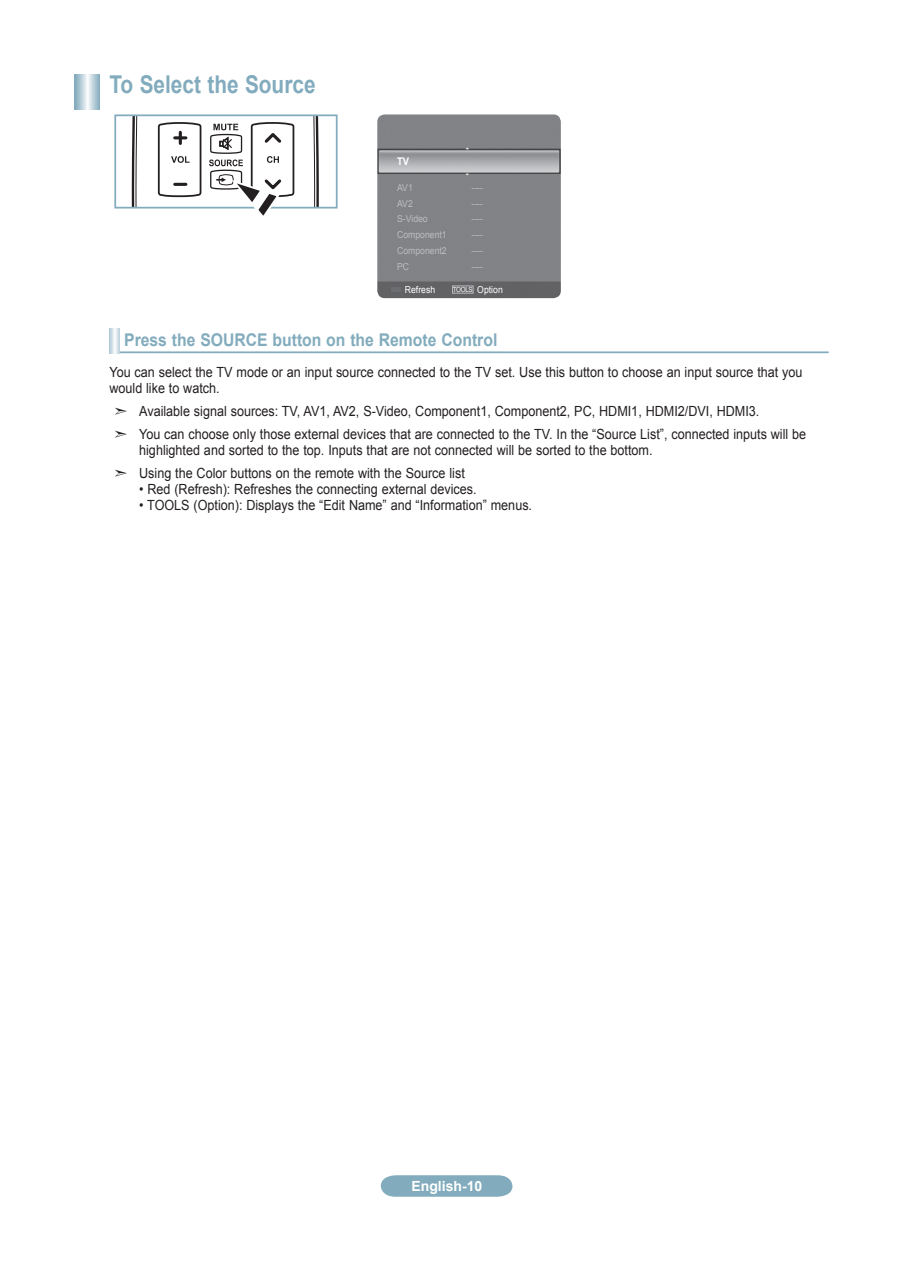
<style>
.page{position:relative;width:903px;height:1270px;background:#fff}
.page>*{position:absolute;margin:0;border:0;box-sizing:border-box;transform-origin:0 0}
.t1{font:700 24.5px "Arial";color:#82acbd;scale:.85 1}
.t2{font:700 17.5px "Arial";color:#82acbd;scale:.9 1}
.Body{font:14px/23.3px "Arial";color:#231f20;scale:.9 1}
.t3{font:700 14px "Arial";color:#fff}
.t4{font:700 10.5px "Arial";color:#fff;scale:.9 1}
.t5{font:9.62px "Arial";color:#bcbdc0;scale:.9 1}
.t6{font:9.62px "Arial";color:#fff;scale:.9 1}
.t7{font:7px "Arial";letter-spacing:-.05em;color:#fff;scale:.9 1}
</style>
<div class="page">
<svg style="left:381px;top:1175px;width:131px;height:21px;background:#88b0c0"></svg>
<img style="left:377px;top:114px;width:184px;height:184px;border-radius:7px">
<div style="left:391px;top:286px;width:10px;height:5px;background:#6c6d70"></div>
<div style="left:452px;top:286px;width:21px;height:7px;border:1px solid #bcbdc0"></div>
<svg style="left:75px;top:75px;width:24px;height:34px"></svg>
<hr style="left:109px;top:351px;width:720px;height:2px;background:#82acbd">
<svg style="left:109px;top:328px;width:10px;height:25px"></svg>
<div style="left:114px;top:114px;width:224px;height:94px;border:2px solid #82acbd"></div>
<svg style="left:132px;top:115px;width:187px;height:101px"></svg>
<p class="t1" style="left:109px;top:68px;width:244px">To Select the Source</p>
<p class="t4" style="left:397px;top:154px;width:15px">TV</p>
<p class="t5" style="left:397px;top:181px;width:19px">AV1</p>
<p class="t5" style="left:472px;top:181px;width:14px">----</p>
<p class="t5" style="left:397px;top:197px;width:19px">AV2</p>
<p class="t5" style="left:472px;top:197px;width:14px">----</p>
<p class="t5" style="left:397px;top:213px;width:36px">S-Video</p>
<p class="t5" style="left:472px;top:213px;width:14px">----</p>
<p class="t5" style="left:397px;top:228px;width:57px">Component1</p>
<p class="t5" style="left:472px;top:228px;width:14px">----</p>
<p class="t5" style="left:397px;top:244px;width:57px">Component2</p>
<p class="t5" style="left:472px;top:244px;width:14px">----</p>
<p class="t5" style="left:397px;top:260px;width:15px">PC</p>
<p class="t5" style="left:472px;top:260px;width:14px">----</p>
<p class="t6" style="left:405px;top:283px;width:35px">Refresh</p>
<p class="t7" style="left:453px;top:285px;width:24px">TOOLS</p>
<p class="t6" style="left:477px;top:283px;width:30px">Option</p>
<p class="t2" style="left:124px;top:329px;width:416px">Press the SOURCE button on the Remote Control</p>
<p class="Body" style="left:109px;top:364px;width:772px;line-height:15.8px">You can select the TV mode or an input source connected to the TV set. Use this button to choose an input source that you would like to watch.</p>
<p class="Body" style="left:139px;top:399px;width:743px">Available signal sources: TV, AV1, AV2, S-Video, Component1, Component2, PC, HDMI1, HDMI2/DVI, HDMI3.<br>You can choose only those external devices that are connected to the TV. In the “Source List”, connected inputs will be</p>
<p class="Body" style="left:139px;top:438px;width:572px">highlighted and sorted to the top. Inputs that are not connected will be sorted to the bottom.<br>Using the Color buttons on the remote with the Source list</p>
<p class="Body" style="left:139px;top:477px;width:376px">• Red (Refresh): Refreshes the connecting external devices.</p>
<p class="Body" style="left:139px;top:493px;width:438px">• TOOLS (Option): Displays the “Edit Name” and “Information” menus.</p>
<p class="t3" style="left:411px;top:1176px;width:72px">English-1 0</p>
</div>
